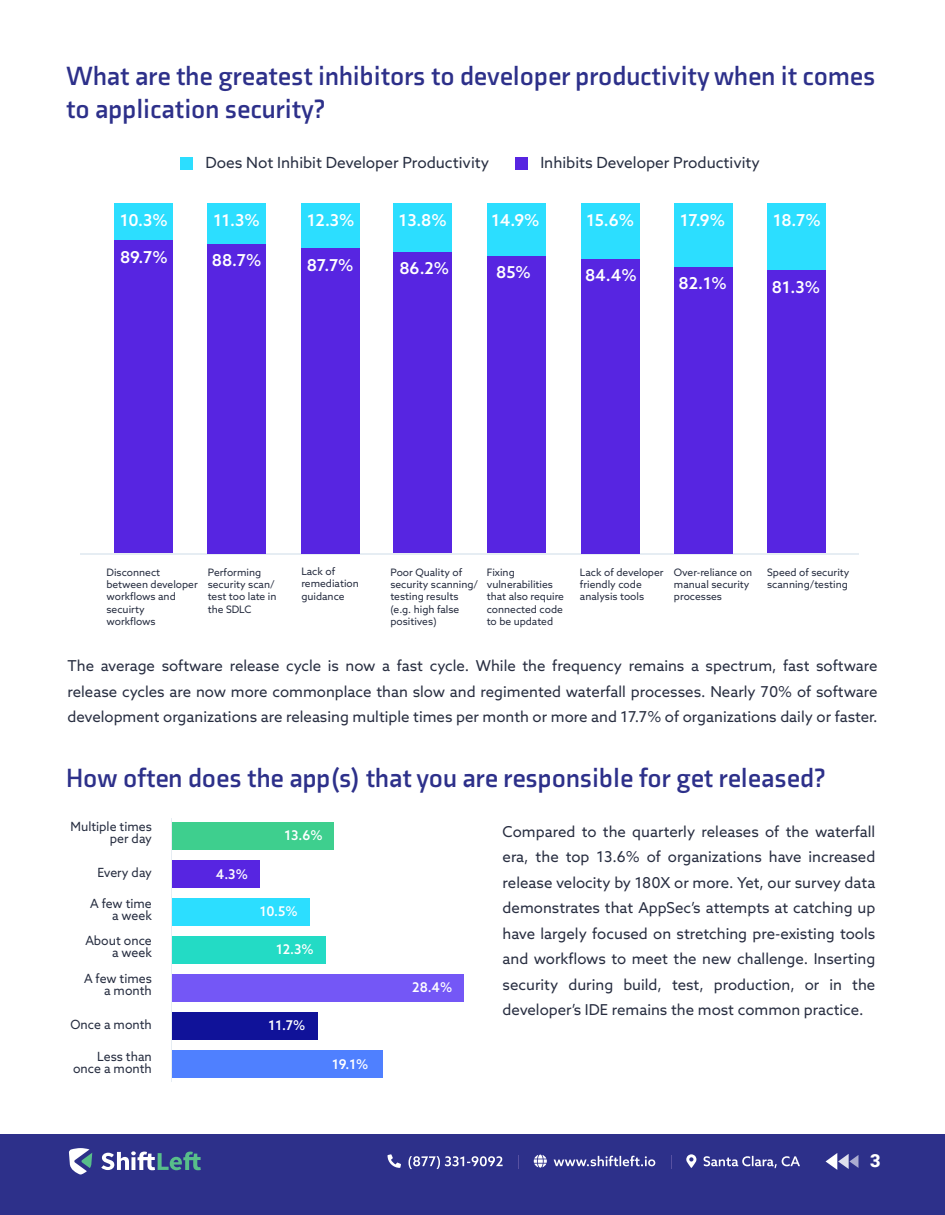
<style>
.page{position:relative;width:945px;height:1215px;background:#fff}
.page>*{position:absolute;margin:0;border:0;box-sizing:border-box;transform-origin:0 0}
.t1{font:700 27px/33px "Axia";color:#2d308a}
.t2{font:900 18px "Roboto";color:#fff}
.t3{font:500 16.35px "Azo Sans";color:#fff}
.t4{font:15.3px "Azo Sans";color:#272e41}
.t5{font:15px/25.5px "Azo Sans";color:#282e41;text-align:justify}
.t6{font:500 13.35px "Azo Sans";color:#fff}
.t7{font:12.6px/11.9px "Azo Sans";color:#272e41;text-align:right}
.t8{font:10.2px/12.3px "Azo Sans";color:#272e41}
</style>
<div class="page">
<div style="left:0;top:1135px;width:945px;height:80px;background:#2d308a"></div>
<svg style="left:69px;top:1148px;width:23px;height:27px"></svg>
<svg style="left:101px;top:1151px;width:100px;height:19px"></svg>
<svg style="left:826px;top:1153px;width:33px;height:17px"></svg>
<svg style="left:686px;top:1154px;width:114px;height:14px"></svg>
<svg style="left:671px;top:1155px;width:1px;height:14px"></svg>
<svg style="left:534px;top:1155px;width:121px;height:13px"></svg>
<svg style="left:518px;top:1155px;width:1px;height:14px"></svg>
<svg style="left:388px;top:1154px;width:115px;height:15px"></svg>
<div style="left:180px;top:157px;width:13px;height:13px;background:#2cdeff"></div>
<div style="left:515px;top:157px;width:13px;height:13px;background:#5725e1"></div>
<hr style="left:81px;top:553px;width:778px;height:2px;background:#e6edf3">
<div style="left:114px;top:203px;width:59px;height:350px;background:#2cdeff"></div>
<div style="left:114px;top:241px;width:59px;height:312px;background:#5725e1"></div>
<div style="left:207px;top:203px;width:59px;height:350px;background:#2cdeff"></div>
<div style="left:207px;top:244px;width:59px;height:309px;background:#5725e1"></div>
<div style="left:301px;top:203px;width:59px;height:350px;background:#2cdeff"></div>
<div style="left:301px;top:248px;width:59px;height:305px;background:#5725e1"></div>
<div style="left:393px;top:203px;width:59px;height:350px;background:#2cdeff"></div>
<div style="left:393px;top:252px;width:59px;height:301px;background:#5725e1"></div>
<div style="left:487px;top:203px;width:59px;height:350px;background:#2cdeff"></div>
<div style="left:487px;top:256px;width:59px;height:297px;background:#5725e1"></div>
<div style="left:581px;top:203px;width:59px;height:350px;background:#2cdeff"></div>
<div style="left:581px;top:259px;width:59px;height:294px;background:#5725e1"></div>
<div style="left:674px;top:203px;width:59px;height:350px;background:#2cdeff"></div>
<div style="left:767px;top:203px;width:59px;height:350px;background:#2cdeff"></div>
<div style="left:674px;top:267px;width:59px;height:286px;background:#5725e1"></div>
<div style="left:767px;top:270px;width:59px;height:283px;background:#5725e1"></div>
<hr style="left:171px;top:818px;width:1px;height:264px;background:#e6edf3">
<div style="left:172px;top:822px;width:162px;height:27px;background:#3ecf8e"></div>
<div style="left:172px;top:860px;width:87px;height:27px;background:#5725e1"></div>
<div style="left:172px;top:898px;width:138px;height:27px;background:#2cdeff"></div>
<div style="left:172px;top:936px;width:154px;height:27px;background:#23dbc5"></div>
<div style="left:172px;top:975px;width:292px;height:27px;background:#7457f6"></div>
<div style="left:172px;top:1013px;width:146px;height:27px;background:#101299"></div>
<div style="left:172px;top:1050px;width:211px;height:28px;background:#4f80ff"></div>
<h1 class="t1" style="left:66px;top:59px;width:811px">What are the greatest inhibitors to developer productivity when it comes to application security?</h1>
<p class="t3" style="left:120px;top:209px;width:49px">10.3%</p>
<p class="t3" style="left:120px;top:246px;width:49px">89.7%</p>
<p class="t4" style="left:206px;top:153px;width:285px">Does Not Inhibit Developer Productivity</p>
<p class="t4" style="left:540px;top:153px;width:221px">Inhibits Developer Productivity</p>
<p class="t3" style="left:213px;top:209px;width:48px">11.3%</p>
<p class="t3" style="left:212px;top:249px;width:51px">88.7%</p>
<p class="t3" style="left:307px;top:209px;width:49px">12.3%</p>
<p class="t3" style="left:307px;top:254px;width:48px">87.7%</p>
<p class="t3" style="left:399px;top:209px;width:49px">13.8%</p>
<p class="t3" style="left:399px;top:258px;width:51px">86.2%</p>
<p class="t3" style="left:491px;top:209px;width:50px">14.9%</p>
<p class="t3" style="left:496px;top:262px;width:36px">85%</p>
<p class="t3" style="left:586px;top:209px;width:49px">15.6%</p>
<p class="t3" style="left:680px;top:209px;width:47px">17.9%</p>
<p class="t3" style="left:773px;top:209px;width:49px">18.7%</p>
<p class="t3" style="left:585px;top:265px;width:53px">84.4%</p>
<p class="t3" style="left:679px;top:273px;width:50px">82.1%</p>
<p class="t3" style="left:772px;top:276px;width:50px">81.3%</p>
<p class="t8" style="left:107px;top:566px;width:93px">Disconnect between developer workflows and secuirty<br>workflows</p>
<p class="t8" style="left:208px;top:566px;width:70px">Performing security scan/ test too late in the SDLC</p>
<p class="t8" style="left:301px;top:565px;width:59px">Lack of remediation guidance</p>
<p class="t8" style="left:390px;top:566px;width:89px">Poor Quality of security scanning/ testing results (e.g. high false positives)</p>
<p class="t8" style="left:487px;top:566px;width:79px">Fixing vulnerabilities that also require connected code to be updated</p>
<p class="t8" style="left:580px;top:566px;width:85px">Lack of developer friendly code analysis tools</p>
<p class="t8" style="left:674px;top:566px;width:80px">Over-reliance on manual security processes</p>
<p class="t8" style="left:767px;top:566px;width:84px">Speed of security scanning/testing</p>
<p class="t5" style="left:68px;top:653px;width:812px">The average software release cycle is now a fast cycle. While the frequency remains a spectrum, fast software release cycles are now more commonplace than slow and regimented waterfall processes. Nearly 70% of software development organizations are releasing multiple times per month or more and 17.7% of organizations daily or faster.</p>
<h1 class="t1" style="left:66px;top:762px;width:761px">How often does the app(s) that you are responsible for get released?</h1>
<p class="t7" style="left:71px;top:821px;width:83px">Multiple times per day</p>
<p class="t7" style="left:97px;top:867px;width:56px">Every day</p>
<p class="t7" style="left:90px;top:898px;width:63px">A few time a week</p>
<p class="t7" style="left:85px;top:935px;width:68px">About once a week</p>
<p class="t7" style="left:84px;top:972px;width:69px">A few times a month</p>
<p class="t7" style="left:71px;top:1018px;width:83px">Once a month</p>
<p class="t7" style="left:73px;top:1051px;width:80px">Less than once a month</p>
<p class="t6" style="left:216px;top:865px;width:33px">4.3%</p>
<p class="t6" style="left:285px;top:826px;width:40px">13.6%</p>
<p class="t6" style="left:260px;top:902px;width:39px">10.5%</p>
<p class="t6" style="left:276px;top:940px;width:39px">12.3%</p>
<p class="t6" style="left:269px;top:1017px;width:38px">11.7%</p>
<p class="t6" style="left:332px;top:1055px;width:38px">19.1%</p>
<p class="t6" style="left:412px;top:979px;width:41px">28.4%</p>
<p class="t5" style="left:503px;top:818px;width:374px">Compared to the quarterly releases of the waterfall era, the top 13.6% of organizations have increased release velocity by 180X or more. Yet, our survey data demonstrates that AppSec’s attempts at catching up have largely focused on stretching pre-existing tools and workflows to meet the new challenge. Inserting security during build, test, production, or in the developer’s IDE remains the most common practice.</p>
<p class="t2" style="left:870px;top:1148px;width:12px">3</p>
</div>
